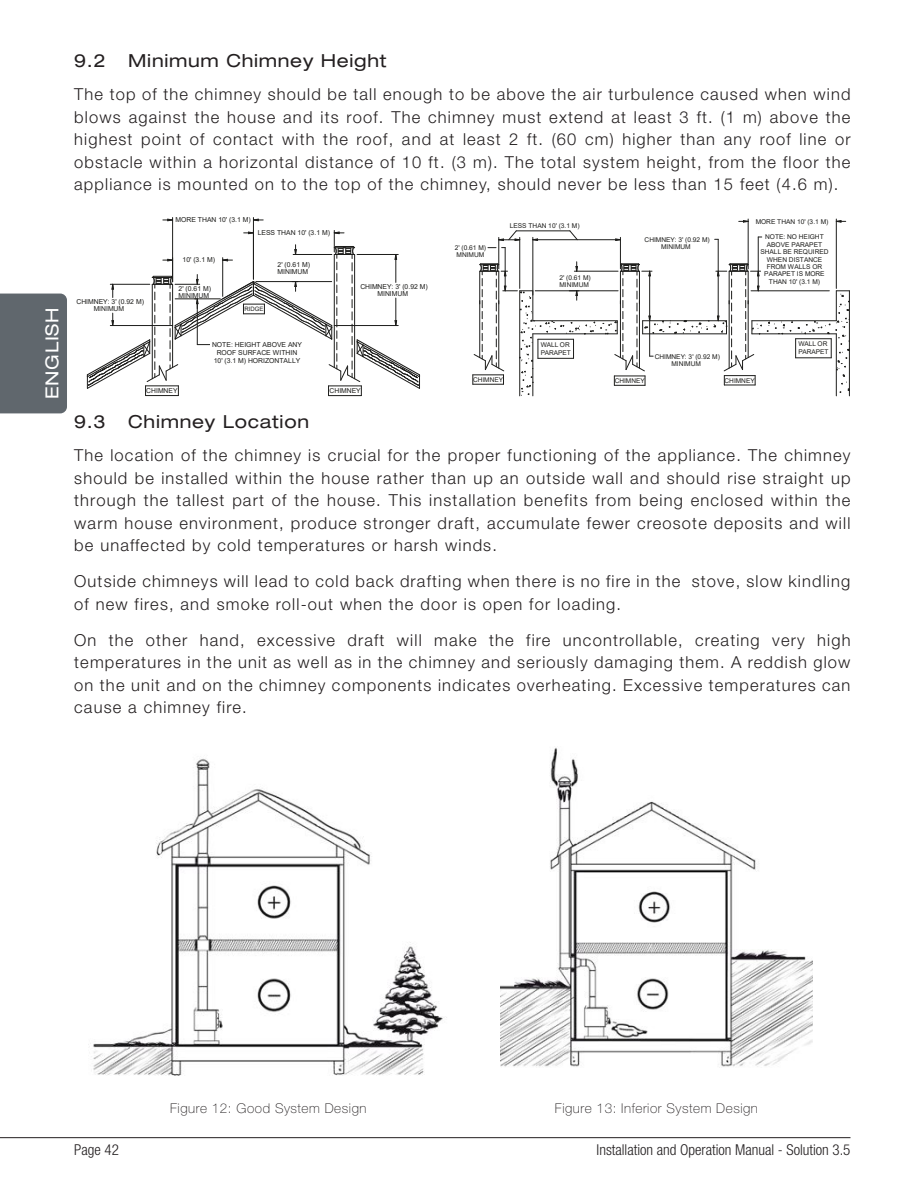
<style>
.page{position:relative;width:918px;height:1188px;background:#fff}
.page>*{position:absolute;margin:0;border:0;box-sizing:border-box;transform-origin:0 0}
.t1{font:expanded 18px "Helvetica Neue LT Std";letter-spacing:.04em;color:#231f20}
.t2{font:expanded 18px "Helvetica Neue LT Std";letter-spacing:.04em;color:#fff}
.Standard_Espacé{font:300 16.5px/22.5px "Helvetica Neue LT Std";letter-spacing:.07em;color:#231f20;text-align:justify}
.t3{font:300 condensed 15px "Helvetica Neue LT Std";color:#231f20}
.t4{font:100 13.5px "Helvetica Neue LT Std";letter-spacing:.04em;color:#231f20}
.t5{font:6.9px/7.4px "Arial";color:#1d1d1b;text-align:center}
.t6{font:6.75px "Arial";color:#1d1d1b}
.t7{font:6.6px/7.4px "Arial";color:#1d1d1b}
.t8{font:6px "Arial";color:#1d1d1b}
</style>
<div class="page">
<hr style="left:0;top:1137px;width:850px;height:1px;background:#231f20">
<div style="left:0;top:294px;width:67px;height:119px;background:#60676d"></div>
<img style="left:88px;top:758px;width:359px;height:318px">
<img style="left:501px;top:747px;width:311px;height:320px">
<hr style="left:253px;top:218px;width:1px;height:61px;background:#1d1d1b">
<hr style="left:172px;top:218px;width:1px;height:64px;background:#1d1d1b">
<svg style="left:254px;top:219px;width:9px;height:2px"></svg>
<svg style="left:163px;top:219px;width:9px;height:2px"></svg>
<svg style="left:86px;top:230px;width:335px;height:166px"></svg>
<hr style="left:620px;top:237px;width:1px;height:32px;background:#1d1d1b">
<hr style="left:533px;top:237px;width:1px;height:58px;background:#1d1d1b">
<hr style="left:533px;top:239px;width:87px;height:1px;background:#1d1d1b">
<hr style="left:519px;top:237px;width:1px;height:51px;background:#1d1d1b">
<hr style="left:499px;top:237px;width:1px;height:32px;background:#1d1d1b">
<hr style="left:505px;top:248px;width:1px;height:43px;background:#1d1d1b">
<svg style="left:499px;top:231px;width:21px;height:10px"></svg>
<hr style="left:516px;top:231px;width:54px;height:1px;background:#1d1d1b">
<svg style="left:570px;top:231px;width:8px;height:9px"></svg>
<hr style="left:718px;top:239px;width:1px;height:82px;background:#1d1d1b">
<svg style="left:472px;top:262px;width:378px;height:134px"></svg>
<hr style="left:758px;top:237px;width:1px;height:54px;background:#1d1d1b">
<hr style="left:836px;top:219px;width:1px;height:69px;background:#1d1d1b">
<hr style="left:748px;top:219px;width:1px;height:50px;background:#1d1d1b">
<svg style="left:836px;top:220px;width:10px;height:2px"></svg>
<svg style="left:739px;top:220px;width:9px;height:2px"></svg>
<p class="t2" style="left:41px;top:399px;width:93px;rotate:-90deg">ENGLISH</p>
<p class="t1" style="left:74px;top:50px;width:33px">9.2</p>
<p class="t1" style="left:128px;top:50px;width:260px">Minimum Chimney Height</p>
<p class="Standard_Espacé" style="left:74px;top:83px;width:778px">The top of the chimney should be tall enough to be above the air turbulence caused when wind blows against the house and its roof. The chimney must extend at least 3 ft. (1 m) above the highest point of contact with the roof, and at least 2 ft. (60 cm) higher than any roof line or obstacle within a horizontal distance of 10 ft. (3 m). The total system height, from the floor the appliance is mounted on to the top of the chimney, should never be less than 15 feet (4.6 m).</p>
<p class="t5" style="left:176px;top:216px;width:77px">MORE THAN 10' (3.1 M)</p>
<p class="t5" style="left:77px;top:298px;width:69px">CHIMNEY: 3' (0.92 M)<br>MINIMUM</p>
<p class="t5" style="left:183px;top:256px;width:34px">10' (3.1 M)</p>
<p class="t5" style="left:179px;top:284px;width:34px;text-align:left">2' (0.61 M)<br>MINIMUM</p>
<p class="t5" style="left:258px;top:229px;width:74px">LESS THAN 10' (3.1 M)</p>
<p class="t8" style="left:244px;top:305px;width:21px">RIDGE</p>
<p class="t5" style="left:278px;top:261px;width:34px;text-align:left">2' (0.61 M)<br>MINIMUM</p>
<p class="t5" style="left:212px;top:341px;width:91px">NOTE: HEIGHT ABOVE ANY<br>ROOF SURFACE WITHIN<br>10' (3.1 M) HORIZONTALLY</p>
<p class="t5" style="left:360px;top:283px;width:69px">CHIMNEY: 3' (0.92 M)<br>MINIMUM</p>
<p class="t6" style="left:146px;top:386px;width:33px">CHIMNEY</p>
<p class="t6" style="left:330px;top:386px;width:33px">CHIMNEY</p>
<p class="t7" style="left:455px;top:244px;width:33px">2' (0.61 M)<br>MNIMUM</p>
<p class="t7" style="left:510px;top:222px;width:71px">LESS THAN 10' (3.1 M)</p>
<p class="t7" style="left:559px;top:274px;width:33px">2' (0.61 M)<br>MINIMUM</p>
<p class="t7" style="left:645px;top:236px;width:67px;text-align:center">CHIMNEY: 3' (0.92 M)<br>MINIMUM</p>
<p class="t7" style="left:756px;top:218px;width:74px">MORE THAN 10' (3.1 M)</p>
<p class="t7" style="left:760px;top:233px;width:70px;text-align:center">NOTE: NO HEIGHT<br>ABOVE PARAPET<br>SHALL BE REQUIRED<br>WHEN DISTANCE<br>FROM WALLS OR<br>PARAPET IS MORE<br>THAN 10' (3.1 M)</p>
<p class="t7" style="left:541px;top:341px;width:32px;line-height:7.8px">WALL OR<br>PARAPET</p>
<p class="t7" style="left:798px;top:340px;width:32px;line-height:7.8px">WALL OR<br>PARAPET</p>
<p class="t7" style="left:655px;top:353px;width:67px;text-align:center">CHIMNEY: 3' (0.92 M)<br>MINIMUM</p>
<p class="t7" style="left:473px;top:376px;width:32px">CHIMNEY</p>
<p class="t7" style="left:615px;top:377px;width:32px">CHIMNEY</p>
<p class="t7" style="left:725px;top:377px;width:32px">CHIMNEY</p>
<p class="t1" style="left:74px;top:411px;width:33px">9.3</p>
<p class="t1" style="left:128px;top:411px;width:182px">Chimney Location</p>
<p class="Standard_Espacé" style="left:74px;top:444px;width:778px">The location of the chimney is crucial for the proper functioning of the appliance. The chimney should be installed within the house rather than up an outside wall and should rise straight up through the tallest part of the house. This installation benefits from being enclosed within the warm house environment, produce stronger draft, accumulate fewer creosote deposits and will be unaffected by cold temperatures or harsh winds.</p>
<p class="Standard_Espacé" style="left:74px;top:570px;width:778px">Outside chimneys will lead to cold back drafting when there is no fire in the stove, slow kindling of new fires, and smoke roll-out when the door is open for loading.</p>
<p class="Standard_Espacé" style="left:74px;top:628px;width:778px">On the other hand, excessive draft will make the fire uncontrollable, creating very high temperatures in the unit as well as in the chimney and seriously damaging them. A reddish glow on the unit and on the chimney components indicates overheating. Excessive temperatures can cause a chimney fire.</p>
<p class="t4" style="left:170px;top:1101px;width:198px">Figure 12: Good System Design</p>
<p class="t4" style="left:555px;top:1101px;width:205px">Figure 13: Inferior System Design</p>
<p class="t3" style="left:74px;top:1141px;width:46px">Page 42</p>
<p class="t3" style="left:597px;top:1141px;width:255px">Installation and Operation Manual - Solution 3.5</p>
</div>
